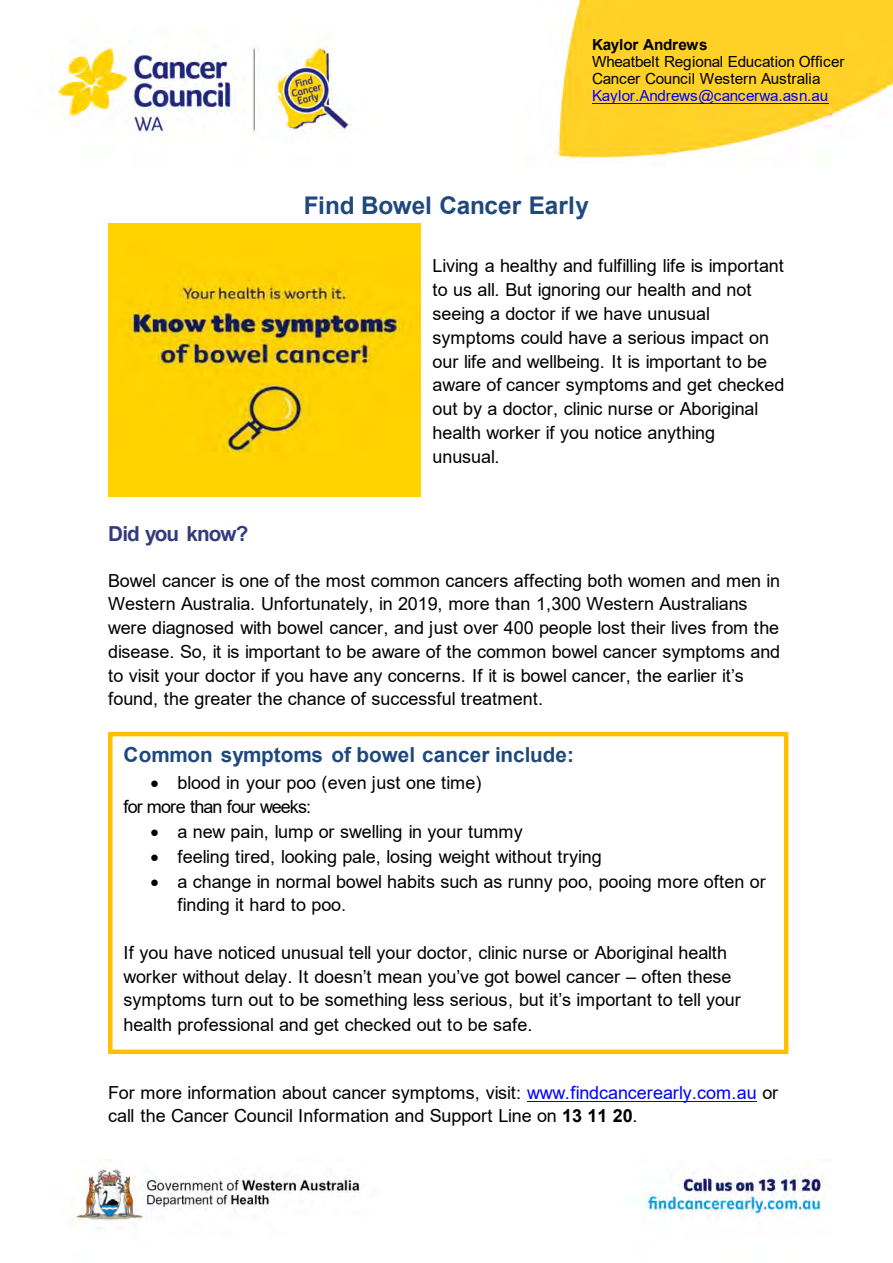
<style>
.page{position:relative;width:893px;height:1263px;background:#fff}
.page>*{position:absolute;margin:0;border:0;box-sizing:border-box;transform-origin:0 0}
.t1{font:700 24.3px "Arial";color:#1f497d}
.t2{font:700 20.7px "Arial";color:#1f497d}
.t3{font:700 20.7px "Arial";letter-spacing:-.045em;color:#343a7d}
.t4{font:18px/23.9px "Arial";letter-spacing:-.005em;color:#000}
.t5{font:18px "Arial";letter-spacing:-.055em;color:#000}
.t6{font:15.3px "Arial";letter-spacing:-.015em;color:#000}
.t7{font:15.3px "Arial";letter-spacing:-.02em;color:#00f}
.t8{font:700 15.3px "Arial";letter-spacing:-.025em;color:#000}
.s1{color:#00f}
.s2{font-weight:700}
</style>
<div class="page">
<img style="left:57px;top:0;width:836px;height:160px">
<img style="left:72px;top:1159px;width:752px;height:70px">
<hr style="left:527px;top:1101px;width:230px;height:1px;background:#00f">
<div style="left:108px;top:732px;width:680px;height:322px;border:4px solid #ffc000"></div>
<img style="left:108px;top:223px;width:313px;height:274px">
<hr style="left:592px;top:103px;width:236px;height:1px;background:#00f">
<p class="t8" style="left:592px;top:33px;width:117px">Kaylor Andrews</p>
<p class="t6" style="left:592px;top:51px;width:254px">Wheatbelt Regional Education Officer</p>
<p class="t6" style="left:592px;top:68px;width:230px">Cancer Council Western Australia</p>
<p class="t7" style="left:592px;top:85px;width:238px">Kaylor.Andrews@cancerwa.asn.au</p>
<p class="t1" style="left:304px;top:189px;width:287px">Find Bowel Cancer Early</p>
<p class="t4" style="left:432px;top:254px;width:353px">Living a healthy and fulfilling life is important to us all. But ignoring our health and not seeing a doctor if we have unusual symptoms could have a serious impact on our life and wellbeing. It is important to be aware of cancer symptoms and get checked out by a doctor, clinic nurse or Aboriginal health worker if you notice anything unusual.</p>
<p class="t3" style="left:108px;top:519px;width:142px">Did you know?</p>
<p class="t4" style="left:108px;top:570px;width:673px;line-height:22.5px">Bowel cancer is one of the most common cancers affecting both women and men in<br>Western Australia. Unfortunately, in 2019, more than 1,300 Western Australians</p>
<p class="t4" style="left:108px;top:616px;width:674px">were diagnosed with bowel cancer, and just over 400 people lost their lives from the disease. So, it is important to be aware of the common bowel cancer symptoms and to visit your doctor if you have any concerns. If it is bowel cancer, the earlier it’s found, the greater the chance of successful treatment.</p>
<p class="t2" style="left:123px;top:740px;width:452px">Common symptoms of bowel cancer include:</p>
<p class="t4" style="left:150px;top:771px;width:332px">• blood in your poo (even just one time)</p>
<p class="t5" style="left:123px;top:794px;width:189px">for more than four weeks:</p>
<p class="t4" style="left:150px;top:819px;width:374px">• a new pain, lump or swelling in your tummy</p>
<p class="t4" style="left:150px;top:844px;width:453px">• feeling tired, looking pale, losing weight without trying</p>
<p class="t4" style="left:177px;top:870px;width:590px;line-height:22.5px;text-indent:-27px">• a change in normal bowel habits such as runny poo, pooing more often or finding it hard to poo.</p>
<p class="t4" style="left:123px;top:940px;width:619px">If you have noticed unusual tell your doctor, clinic nurse or Aboriginal health worker without delay. It doesn’t mean you’ve got bowel cancer – often these symptoms turn out to be something less serious, but it’s important to tell your health professional and get checked out to be safe.</p>
<p class="t4" style="left:108px;top:1081px;width:671px;line-height:23.4px">For more information about cancer symptoms, visit: <span class="s1">www.findcancerearly.com.au</span> or call the Cancer Council Information and Support Line on <span class="s2">13 11 20</span>.</p>
</div>
